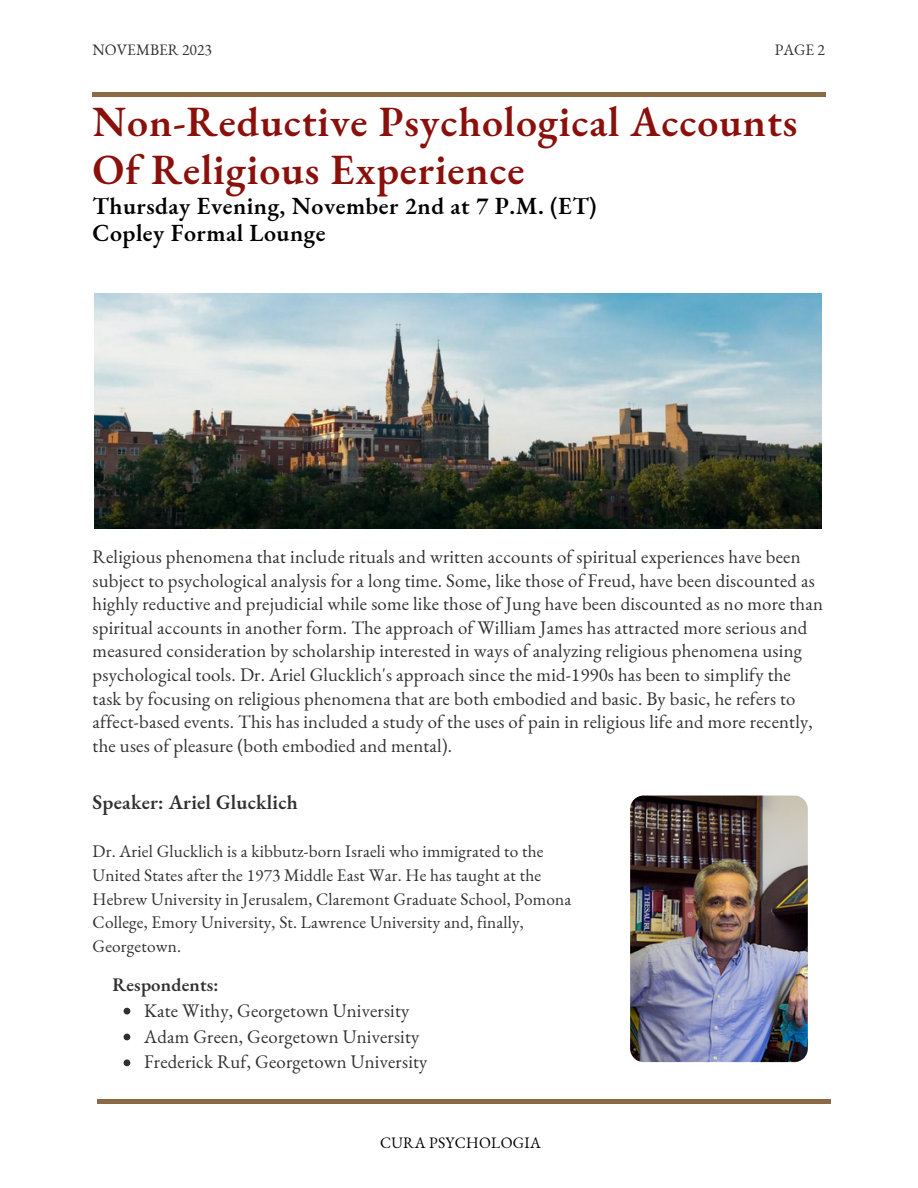
<style>
.page{position:relative;width:918px;height:1188px;background:#fff}
.page>*{position:absolute;margin:0;border:0;box-sizing:border-box;transform-origin:0 0}
.t1{font:600 42px/47.2px "EB Garamond";letter-spacing:.02em;color:#8a100b}
.t2{font:600 24px "EB Garamond";letter-spacing:.02em;color:#000}
.t3{font:600 20.25px "EB Garamond";letter-spacing:.01em;color:#303030}
.t4{font:18.75px/23.7px "EB Garamond";letter-spacing:.01em;color:#303030}
.t5{font:600 18.75px "EB Garamond";letter-spacing:.01em;color:#303030}
.t6{font:17.25px/23.7px "EB Garamond";letter-spacing:.01em;color:#303030}
.t7{font:15.6px "EB Garamond";color:#303030}
.t8{font:15.6px "EB Garamond";letter-spacing:.02em;color:#000}
</style>
<div class="page">
<hr style="left:93px;top:93px;width:733px;height:4px;background:#8a6b46">
<div style="left:97px;top:1099px;width:734px;height:5px;background:#8a6b46"></div>
<img style="left:630px;top:796px;width:178px;height:266px;border-radius:14px">
<img style="left:95px;top:293px;width:727px;height:235px">
<svg style="left:124px;top:1008px;width:6px;height:6px"></svg>
<svg style="left:124px;top:1034px;width:6px;height:6px"></svg>
<svg style="left:124px;top:1059px;width:6px;height:7px"></svg>
<p class="t7" style="left:93px;top:39px;width:121px">NOVEMBER 2023</p>
<p class="t7" style="left:775px;top:39px;width:52px">PAGE 2</p>
<p class="t1" style="left:93px;top:98px;width:706px">Non-Reductive Psychological Accounts<br>Of Religious Experience</p>
<p class="t2" style="left:93px;top:190px;width:506px">Thursday Evening, November 2nd at 7 P.M. (ET)</p>
<p class="t2" style="left:93px;top:217px;width:234px">Copley Formal Lounge</p>
<p class="t4" style="left:93px;top:544px;width:732px">Religious phenomena that include rituals and written accounts of spiritual experiences have been subject to psychological analysis for a long time. Some, like those of Freud, have been discounted as highly reductive and prejudicial while some like those of Jung have been discounted as no more than spiritual accounts in another form. The approach of William James has attracted more serious and measured consideration by scholarship interested in ways of analyzing religious phenomena using psychological tools. Dr. Ariel Glucklich's approach since the mid-1990s has been to simplify the task by focusing on religious phenomena that are both embodied and basic. By basic, he refers to affect-based events. This has included a study of the uses of pain in religious life and more recently, the uses of pleasure (both embodied and mental).</p>
<p class="t3" style="left:93px;top:789px;width:207px">Speaker: Ariel Glucklich</p>
<p class="t6" style="left:93px;top:839px;width:480px">Dr. Ariel Glucklich is a kibbutz-born Israeli who immigrated to the United States after the 1973 Middle East War. He has taught at the Hebrew University in Jerusalem, Claremont Graduate School, Pomona College, Emory University, St. Lawrence University and, finally, Georgetown.</p>
<p class="t5" style="left:112px;top:972px;width:108px">Respondents:</p>
<p class="t4" style="left:144px;top:998px;width:267px">Kate Withy, Georgetown University</p>
<p class="t4" style="left:144px;top:1024px;width:277px">Adam Green, Georgetown University</p>
<p class="t4" style="left:144px;top:1050px;width:285px">Frederick Ruf, Georgetown University</p>
<p class="t8" style="left:380px;top:1132px;width:162px">CURA PSYCHOLOGIA</p>
</div>
